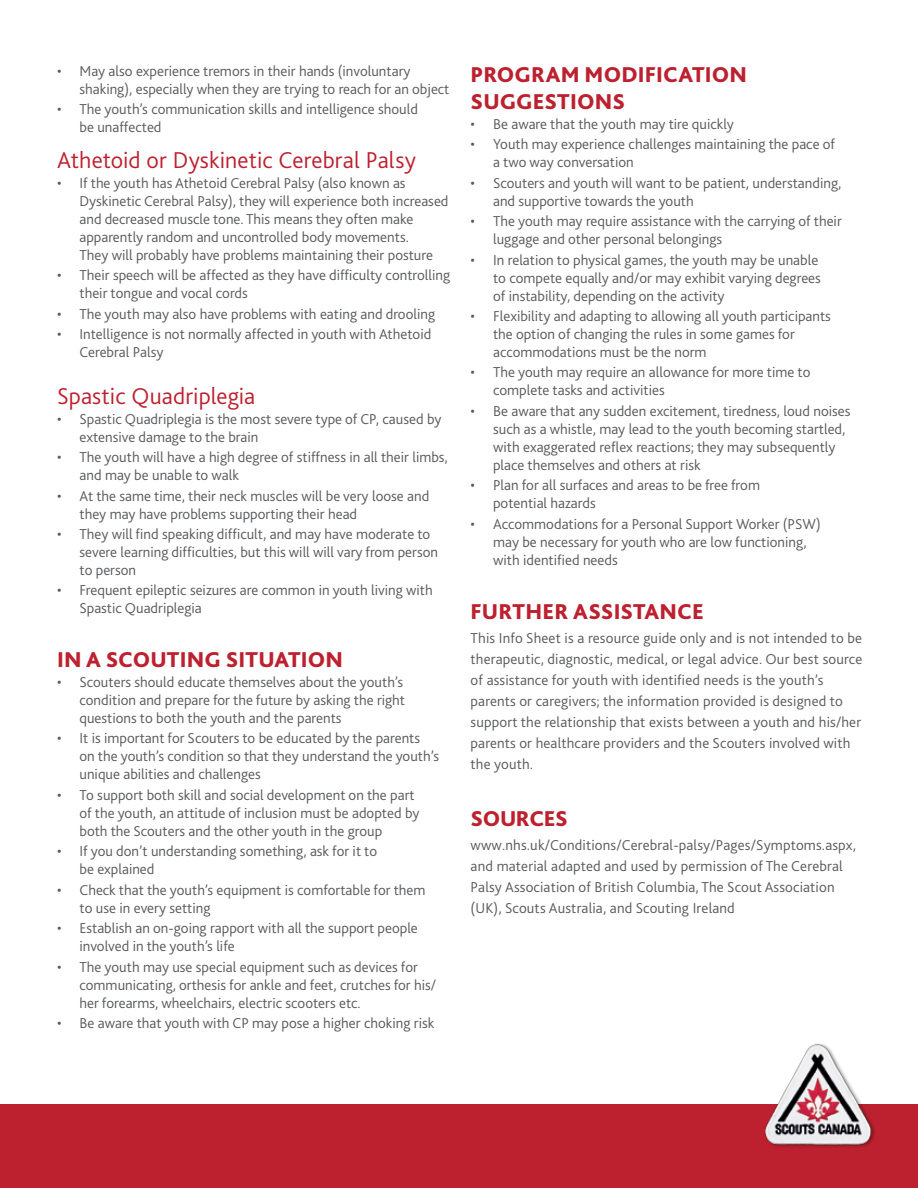
<style>
.page{position:relative;width:918px;height:1188px;background:#fff}
.page>*{position:absolute;margin:0;border:0;box-sizing:border-box;transform-origin:0 0}
.t1{font:300 24px "Bliss 2";letter-spacing:.005em;color:#bd202e}
.t2{font:800 22.5px/27px "Bliss 2";letter-spacing:.005em;color:#bd202e}
.t3{font:800 22.5px "Bliss 2";letter-spacing:-.02em;color:#bd202e}
.t4{font:300 15px/18px "Bliss 2";color:#58595b}
</style>
<div class="page">
<div style="left:0;top:1104px;width:918px;height:84px;background:#bd202e"></div>
<img style="left:764px;top:1043px;width:111px;height:104px">
<p class="t4" style="left:80px;top:61px;width:372px;text-indent:-22px">• May also experience tremors in their hands (involuntary shaking), especially when they are trying to reach for an object</p>
<p class="t4" style="left:80px;top:100px;width:340px;text-indent:-22px">• The youth’s communication skills and intelligence should be unaffected</p>
<h1 class="t1" style="left:57px;top:145px;width:360px">Athetoid or Dyskinetic Cerebral Palsy</h1>
<p class="t4" style="left:80px;top:173px;width:371px;text-indent:-22px">• If the youth has Athetoid Cerebral Palsy (also known as Dyskinetic Cerebral Palsy), they will experience both increased and decreased muscle tone. This means they often make apparently random and uncontrolled body movements.<br>They will probably have problems maintaining their posture</p>
<p class="t4" style="left:80px;top:266px;width:372px;text-indent:-22px">• Their speech will be affected as they have difficulty controlling their tongue and vocal cords</p>
<p class="t4" style="left:57px;top:304px;width:380px">• The youth may also have problems with eating and drooling</p>
<p class="t4" style="left:80px;top:325px;width:353px;text-indent:-22px">• Intelligence is not normally affected in youth with Athetoid<br>Cerebral Palsy</p>
<h1 class="t1" style="left:57px;top:381px;width:200px">Spastic Quadriplegia</h1>
<p class="t4" style="left:80px;top:409px;width:363px;text-indent:-22px">• Spastic Quadriplegia is the most severe type of CP, caused by extensive damage to the brain</p>
<p class="t4" style="left:80px;top:448px;width:370px;text-indent:-22px">• The youth will have a high degree of stiffness in all their limbs, and may be unable to walk</p>
<p class="t4" style="left:80px;top:486px;width:351px;text-indent:-22px">• At the same time, their neck muscles will be very loose and they may have problems supporting their head</p>
<p class="t4" style="left:80px;top:525px;width:360px;text-indent:-22px">• They will find speaking difficult, and may have moderate to severe learning difficulties, but this will will vary from person to person</p>
<p class="t4" style="left:80px;top:581px;width:355px;text-indent:-22px">• Frequent epileptic seizures are common in youth living with<br>Spastic Quadriplegia</p>
<h2 class="t2" style="left:57px;top:646px;width:288px">IN A SCOUTING SITUATION</h2>
<p class="t4" style="left:80px;top:673px;width:327px;text-indent:-22px">• Scouters should educate themselves about the youth’s condition and prepare for the future by asking the right questions to both the youth and the parents</p>
<p class="t4" style="left:80px;top:729px;width:361px;text-indent:-22px">• It is important for Scouters to be educated by the parents on the youth’s condition so that they understand the youth’s unique abilities and challenges</p>
<p class="t4" style="left:80px;top:785px;width:341px;text-indent:-22px">• To support both skill and social development on the part of the youth, an attitude of inclusion must be adopted by both the Scouters and the other youth in the group</p>
<p class="t4" style="left:80px;top:842px;width:299px;text-indent:-22px">• If you don’t understanding something, ask for it to be explained</p>
<p class="t4" style="left:80px;top:880px;width:348px;text-indent:-22px">• Check that the youth’s equipment is comfortable for them to use in every setting</p>
<p class="t4" style="left:80px;top:919px;width:340px;text-indent:-22px">• Establish an on-going rapport with all the support people involved in the youth’s life</p>
<p class="t4" style="left:80px;top:957px;width:358px;text-indent:-22px">• The youth may use special equipment such as devices for communicating, orthesis for ankle and feet, crutches for his/ her forearms, wheelchairs, electric scooters etc.</p>
<p class="t4" style="left:57px;top:1014px;width:379px">• Be aware that youth with CP may pose a higher choking risk</p>
<h2 class="t2" style="left:471px;top:61px;width:278px">PROGRAM MODIFICATION<br>SUGGESTIONS</h2>
<p class="t4" style="left:471px;top:114px;width:265px">• Be aware that the youth may tire quickly</p>
<p class="t4" style="left:493px;top:135px;width:343px;text-indent:-22px">• Youth may experience challenges maintaining the pace of a two way conversation</p>
<p class="t4" style="left:493px;top:173px;width:350px;text-indent:-22px">• Scouters and youth will want to be patient, understanding, and supportive towards the youth</p>
<p class="t4" style="left:493px;top:212px;width:350px;text-indent:-22px">• The youth may require assistance with the carrying of their luggage and other personal belongings</p>
<p class="t4" style="left:493px;top:250px;width:329px;text-indent:-22px">• In relation to physical games, the youth may be unable to compete equally and/or may exhibit varying degrees of instability, depending on the activity</p>
<p class="t4" style="left:493px;top:307px;width:339px;text-indent:-22px">• Flexibility and adapting to allowing all youth participants the option of changing the rules in some games for accommodations must be the norm</p>
<p class="t4" style="left:493px;top:363px;width:319px;text-indent:-22px">• The youth may require an allowance for more time to complete tasks and activities</p>
<p class="t4" style="left:493px;top:401px;width:359px;text-indent:-22px">• Be aware that any sudden excitement, tiredness, loud noises such as a whistle, may lead to the youth becoming startled, with exaggerated reflex reactions; they may subsequently place themselves and others at risk</p>
<p class="t4" style="left:493px;top:476px;width:268px;text-indent:-22px">• Plan for all surfaces and areas to be free from potential hazards</p>
<p class="t4" style="left:493px;top:514px;width:329px;text-indent:-22px">• Accommodations for a Personal Support Worker (PSW) may be necessary for youth who are low functioning, with identified needs</p>
<h2 class="t2" style="left:471px;top:597px;width:235px">FURTHER ASSISTANCE</h2>
<p class="t4" style="left:471px;top:627px;width:393px;line-height:21px">This Info Sheet is a resource guide only and is not intended to be therapeutic, diagnostic, medical, or legal advice. Our best source of assistance for youth with identified needs is the youth’s parents or caregivers; the information provided is designed to support the relationship that exists between a youth and his/her parents or healthcare providers and the Scouters involved with the youth.</p>
<h2 class="t3" style="left:471px;top:804px;width:99px">SOURCES</h2>
<p class="t4" style="left:471px;top:834px;width:387px;line-height:21px">www.nhs.uk/Conditions/Cerebral-palsy/Pages/Symptoms.aspx, and material adapted and used by permission of The Cerebral Palsy Association of British Columbia, The Scout Association (UK), Scouts Australia, and Scouting Ireland</p>
</div>
